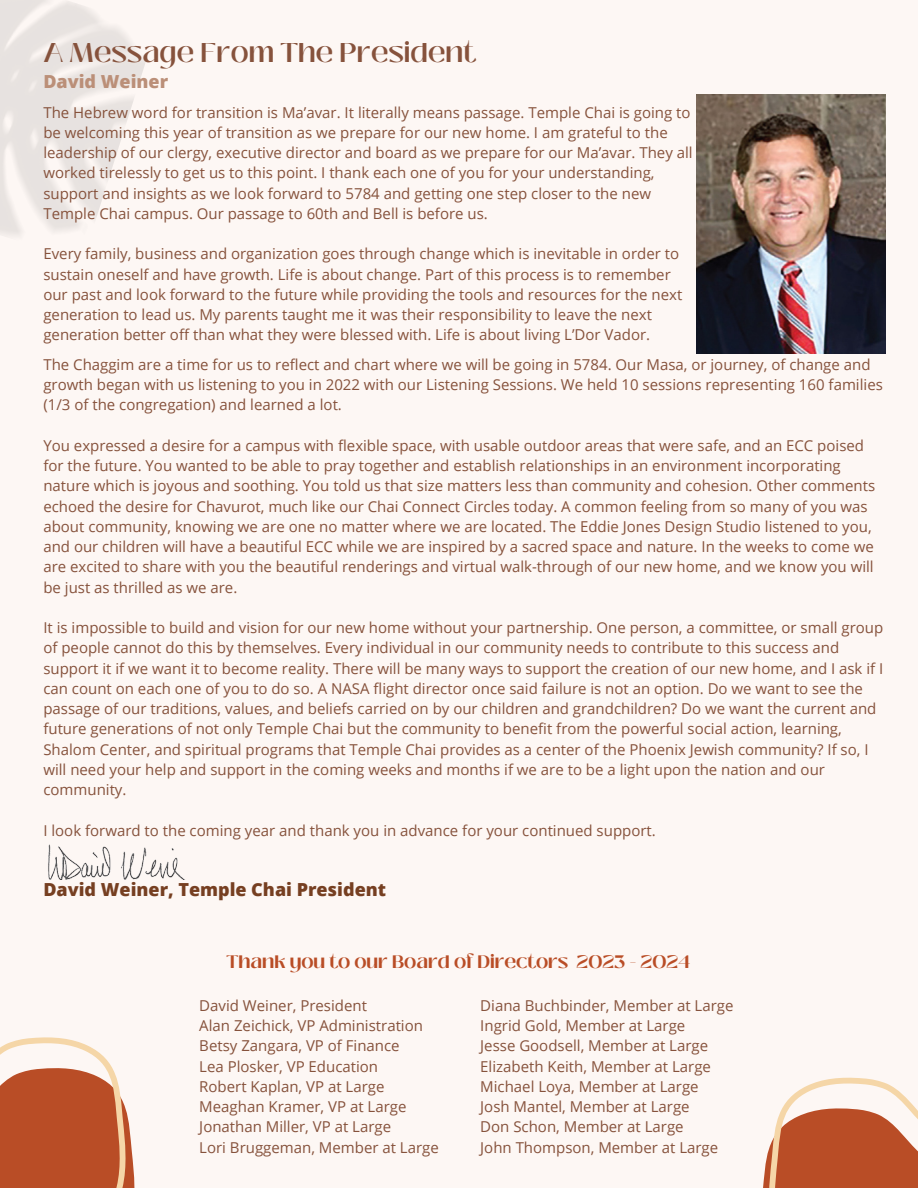
<style>
.page{position:relative;width:918px;height:1188px;background:#fdf7f4}
.page>*{position:absolute;margin:0;border:0;box-sizing:border-box;transform-origin:0 0}
.t1{font:600 27px "Black Mango";color:#86523c}
.t2{font:700 18px "Black Mango";color:#b94d26}
.t3{font:800 18px "Open Sans";color:#763f21}
.t4{font:800 18px "Open Sans";color:#bb8f78}
.t5{font:15px/20.2px "Open Sans";color:#86523c}
</style>
<div class="page">
<img style="left:697px;top:94px;width:189px;height:259px">
<svg style="left:0;top:1037px;width:135px;height:151px"></svg>
<svg style="left:763px;top:1077px;width:155px;height:111px"></svg>
<img style="left:48px;top:844px;width:136px;height:35px">
<p class="t1" style="left:43px;top:32px;width:434px">A Message From The President</p>
<p class="t4" style="left:43px;top:69px;width:126px">David Weiner</p>
<p class="t5" style="left:43px;top:102px;width:651px">The Hebrew word for transition is Ma’avar. It literally means passage. Temple Chai is going to be welcoming this year of transition as we prepare for our new home. I am grateful to the leadership of our clergy, executive director and board as we prepare for our Ma’avar. They all worked tirelessly to get us to this point. I thank each one of you for your understanding, support and insights as we look forward to 5784 and getting one step closer to the new Temple Chai campus. Our passage to 60th and Bell is before us.</p>
<p class="t5" style="left:43px;top:243px;width:640px">Every family, business and organization goes through change which is inevitable in order to sustain oneself and have growth. Life is about change. Part of this process is to remember our past and look forward to the future while providing the tools and resources for the next generation to lead us. My parents taught me it was their responsibility to leave the next generation better off than what they were blessed with. Life is about living L’Dor Vador.</p>
<p class="t5" style="left:43px;top:354px;width:841px">The Chaggim are a time for us to reflect and chart where we will be going in 5784. Our Masa, or journey, of change and growth began with us listening to you in 2022 with our Listening Sessions. We held 10 sessions representing 160 families (1/3 of the congregation) and learned a lot.</p>
<p class="t5" style="left:43px;top:435px;width:833px">You expressed a desire for a campus with flexible space, with usable outdoor areas that were safe, and an ECC poised for the future. You wanted to be able to pray together and establish relationships in an environment incorporating nature which is joyous and soothing. You told us that size matters less than community and cohesion. Other comments echoed the desire for Chavurot, much like our Chai Connect Circles today. A common feeling from so many of you was about community, knowing we are one no matter where we are located. The Eddie Jones Design Studio listened to you, and our children will have a beautiful ECC while we are inspired by a sacred space and nature. In the weeks to come we are excited to share with you the beautiful renderings and virtual walk-through of our new home, and we know you will be just as thrilled as we are.</p>
<p class="t5" style="left:43px;top:617px;width:841px">It is impossible to build and vision for our new home without your partnership. One person, a committee, or small group of people cannot do this by themselves. Every individual in our community needs to contribute to this success and support it if we want it to become reality. There will be many ways to support the creation of our new home, and I ask if I can count on each one of you to do so. A NASA flight director once said failure is not an option. Do we want to see the passage of our traditions, values, and beliefs carried on by our children and grandchildren? Do we want the current and future generations of not only Temple Chai but the community to benefit from the powerful social action, learning, Shalom Center, and spiritual programs that Temple Chai provides as a center of the Phoenix Jewish community? If so, I will need your help and support in the coming weeks and months if we are to be a light upon the nation and our community.</p>
<p class="t5" style="left:43px;top:820px;width:614px">I look forward to the coming year and thank you in advance for your continued support.</p>
<p class="t3" style="left:43px;top:877px;width:344px">David Weiner, Temple Chai President</p>
<p class="t2" style="left:227px;top:949px;width:465px">Thank you to our Board of Directors 2023 - 2024</p>
<p class="t5" style="left:199px;top:995px;width:169px">David Weiner, President</p>
<p class="t5" style="left:199px;top:1015px;width:225px">Alan Zeichick, VP Administration<br>Betsy Zangara, VP of Finance</p>
<p class="t5" style="left:199px;top:1056px;width:180px">Lea Plosker, VP Education</p>
<p class="t5" style="left:199px;top:1076px;width:187px">Robert Kaplan, VP at Large</p>
<p class="t5" style="left:199px;top:1096px;width:209px">Meaghan Kramer, VP at Large<br>Jonathan Miller, VP at Large</p>
<p class="t5" style="left:199px;top:1137px;width:241px">Lori Bruggeman, Member at Large</p>
<p class="t5" style="left:480px;top:995px;width:255px">Diana Buchbinder, Member at Large</p>
<p class="t5" style="left:480px;top:1015px;width:207px">Ingrid Gold, Member at Large</p>
<p class="t5" style="left:480px;top:1035px;width:232px">Jesse Goodsell, Member at Large<br>Elizabeth Keith, Member at Large<br>Michael Loya, Member at Large</p>
<p class="t5" style="left:480px;top:1096px;width:211px">Josh Mantel, Member at Large</p>
<p class="t5" style="left:480px;top:1116px;width:205px">Don Schon, Member at Large</p>
<p class="t5" style="left:480px;top:1137px;width:239px">John Thompson, Member at Large</p>
</div>
